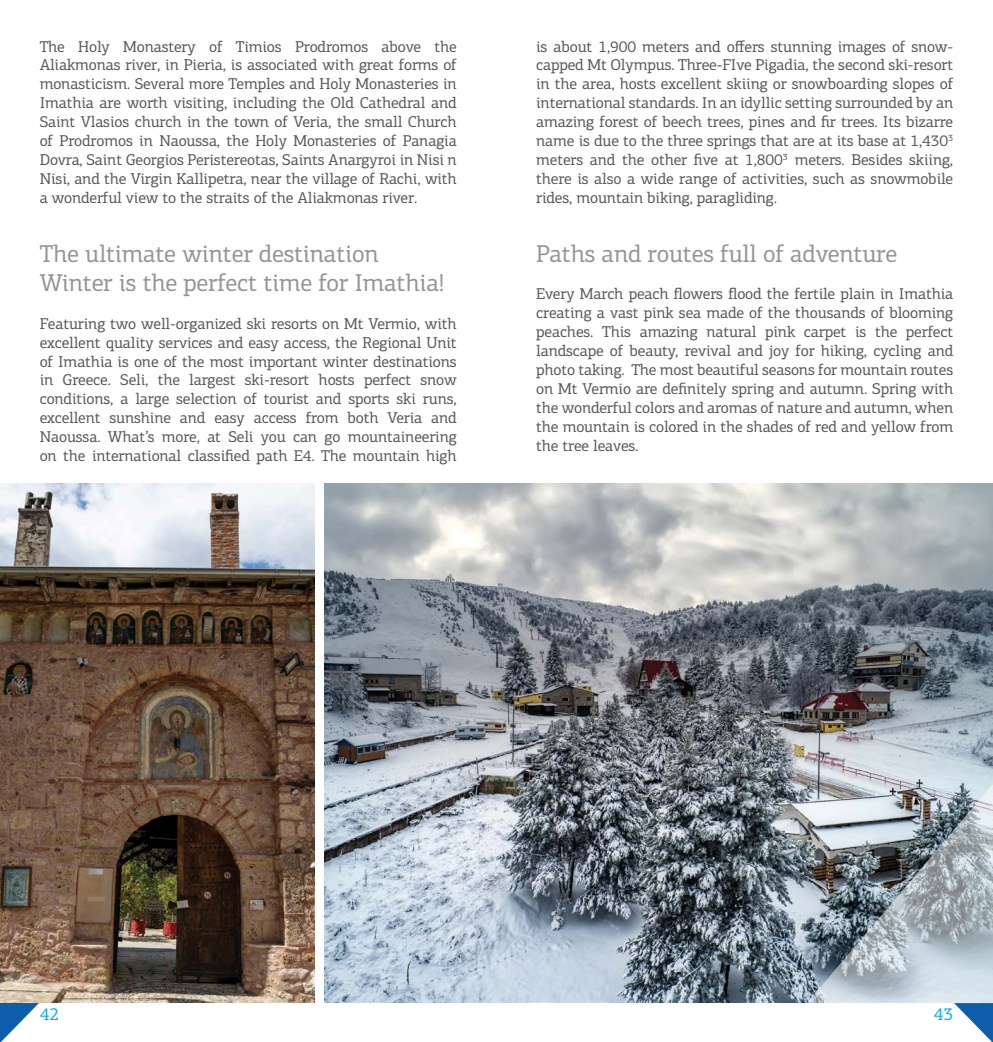
<style>
.page{position:relative;width:993px;height:1042px;background:#fff}
.page>*{position:absolute;margin:0;border:0;box-sizing:border-box;transform-origin:0 0}
.t1{font:24.5px/29.4px "PF Centro Slab Pro";letter-spacing:-.01em;color:#939598}
.t2{font:17.5px "PF Centro Slab Pro";color:#00aeef}
.t3{font:15.75px/18.9px "PF Centro Slab Pro";letter-spacing:-.01em;color:#58595b;text-align:justify}
</style>
<div class="page">
<svg style="left:0;top:1002px;width:40px;height:40px"></svg>
<svg style="left:954px;top:1003px;width:38px;height:39px"></svg>
<img style="left:324px;top:484px;width:668px;height:518px">
<img style="left:0;top:484px;width:314px;height:518px">
<svg style="left:806px;top:743px;width:186px;height:260px;background:#a3adb4"></svg>
<p class="t3" style="left:40px;top:37px;width:418px">The Holy Monastery of Timios Prodromos above the Aliakmonas river, in Pieria, is associated with great forms of monasticism. Several more Temples and Holy Monasteries in Imathia are worth visiting, including the Old Cathedral and Saint Vlasios church in the town of Veria, the small Church of Prodromos in Naoussa, the Holy Monasteries of Panagia Dovra, Saint Georgios Peristereotas, Saints Anargyroi in Nisi n Nisi, and the Virgin Kallipetra, near the village of Rachi, with a wonderful view to the straits of the Aliakmonas river.</p>
<h1 class="t1" style="left:40px;top:238px;width:406px">The ultimate winter destination<br>Winter is the perfect time for Imathia!</h1>
<p class="t3" style="left:40px;top:314px;width:418px">Featuring two well-organized ski resorts on Mt Vermio, with excellent quality services and easy access, the Regional Unit of Imathia is one of the most important winter destinations in Greece. Seli, the largest ski-resort hosts perfect snow conditions, a large selection of tourist and sports ski runs, excellent sunshine and easy access from both Veria and Naoussa. What’s more, at Seli you can go mountaineering on the international classified path E4. The mountain high</p>
<p class="t3" style="left:536px;top:37px;width:418px">is about 1,900 meters and offers stunning images of snow&shy;capped Mt Olympus. Three-FIve Pigadia, the second ski-resort in the area, hosts excellent skiing or snowboarding slopes of international standards. In an idyllic setting surrounded by an amazing forest of beech trees, pines and fir trees. Its bizarre name is due to the three springs that are at its base at 1,430<sup>3 </sup>meters and the other five at 1,800<sup>3</sup> meters. Besides skiing, there is also a wide range of activities, such as snowmobile rides, mountain biking, paragliding.</p>
<h1 class="t1" style="left:536px;top:238px;width:362px">Paths and routes full of adventure</h1>
<p class="t3" style="left:536px;top:284px;width:418px">Every March peach flowers flood the fertile plain in Imathia creating a vast pink sea made of the thousands of blooming peaches. This amazing natural pink carpet is the perfect landscape of beauty, revival and joy for hiking, cycling and photo taking. The most beautiful seasons for mountain routes on Mt Vermio are definitely spring and autumn. Spring with the wonderful colors and aromas of nature and autumn, when the mountain is colored in the shades of red and yellow from the tree leaves.</p>
<p class="t2" style="left:40px;top:1003px;width:21px">42</p>
<p class="t2" style="left:933px;top:1003px;width:21px">43</p>
</div>
